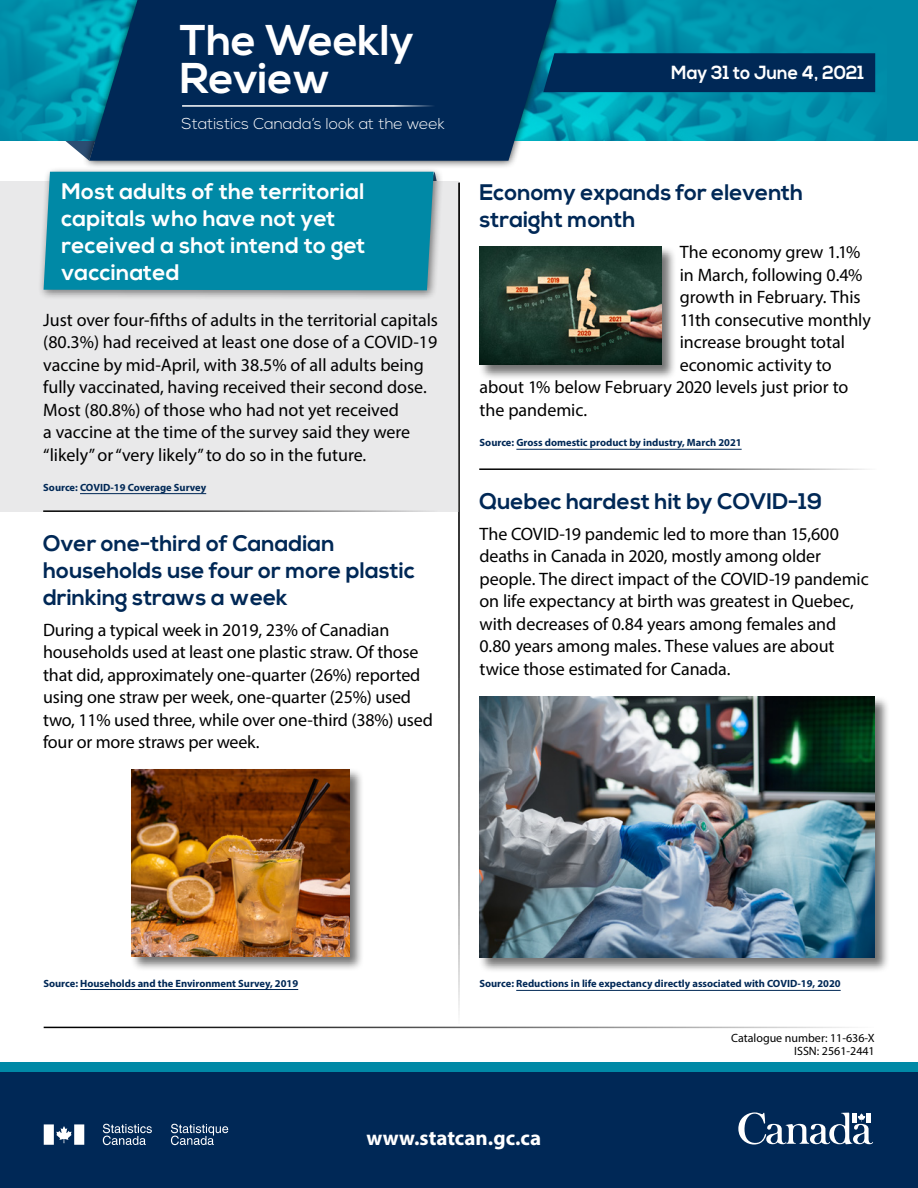
<style>
.page{position:relative;width:918px;height:1188px;background:#fff}
.page>*{position:absolute;margin:0;border:0;box-sizing:border-box;transform-origin:0 0}
.t1{font:700 42.9px/37.5px "Nexa";color:#fff}
.t2{font:700 22.5px/27px "Nexa";color:#002856}
.t3{font:700 22.5px/27px "Nexa";letter-spacing:.01em;color:#fff}
.t4{font:700 21px "Myriad Pro";color:#fff}
.t5{font:700 19.05px "Nexa";color:#fff;scale:.94 1}
.t6{font:18px/22.5px "Myriad Pro";letter-spacing:-.005em;color:#000}
.t7{font:300 15.75px "Nexa";color:#fff}
.t8{font:12px/13.6px "Myriad Pro";color:#000;text-align:right}
.t9{font:700 10.5px "Myriad Pro";color:#002856}
</style>
<div class="page">
<div style="left:0;top:1072px;width:918px;height:116px;background:#002856"></div>
<svg style="left:65px;top:140px;width:17px;height:15px"></svg>
<div style="left:0;top:0;width:918px;height:140px;background:#0089a6"></div>
<img style="left:564px;top:0;width:312px;height:140px">
<img style="left:4px;top:0;width:78px;height:140px">
<div style="left:82px;top:0;width:482px;height:169px;background:#000;opacity:.75"></div>
<svg style="left:89px;top:0;width:468px;height:161px;background:#03345f"></svg>
<svg style="left:738px;top:1112px;width:135px;height:33px"></svg>
<svg style="left:44px;top:1124px;width:40px;height:21px"></svg>
<svg style="left:171px;top:1124px;width:57px;height:21px"></svg>
<svg style="left:103px;top:1124px;width:49px;height:21px"></svg>
<div style="left:543px;top:53px;width:332px;height:39px;background:#002856"></div>
<div style="left:0;top:1062px;width:918px;height:10px;background:#0089a6"></div>
<hr style="left:44px;top:1027px;width:830px;height:1px;background:#000">
<hr style="left:182px;top:105px;width:264px;height:2px;background:#fff">
<div style="left:0;top:182px;width:459px;height:330px;background:#e9e9ea"></div>
<hr style="left:516px;top:449px;width:226px;height:1px;background:#002856">
<hr style="left:458px;top:183px;width:2px;height:841px;background:#000">
<div style="left:38px;top:166px;width:406px;height:135px;background:#000;opacity:.5"></div>
<div style="left:44px;top:172px;width:390px;height:118px;background:#0089a6"></div>
<hr style="left:43px;top:510px;width:395px;height:2px;background:#000">
<hr style="left:80px;top:493px;width:126px;height:1px;background:#002856">
<hr style="left:516px;top:990px;width:325px;height:1px;background:#002856">
<hr style="left:80px;top:989px;width:218px;height:1px;background:#002856">
<hr style="left:479px;top:468px;width:398px;height:2px;background:#000">
<div style="left:478px;top:695px;width:412px;height:277px;background:#000;opacity:.55"></div>
<img style="left:479px;top:697px;width:396px;height:261px">
<div style="left:478px;top:245px;width:198px;height:135px;background:#000;opacity:.55"></div>
<img style="left:479px;top:246px;width:183px;height:119px">
<div style="left:130px;top:768px;width:234px;height:204px;background:#000;opacity:.55"></div>
<img style="left:132px;top:769px;width:217px;height:188px">
<h1 class="t1" style="left:180px;top:23px;width:236px">The Weekly<br>Review</h1>
<p class="t7" style="left:182px;top:114px;width:265px">Statistics Canada’s look at the week</p>
<p class="t3" style="left:62px;top:178px;width:306px">Most adults of the territorial capitals who have not yet received a shot intend to get vaccinated</p>
<p class="t6" style="left:43px;top:308px;width:396px">Just over four-fifths of adults in the territorial capitals (80.3%) had received at least one dose of a COVID-19 vaccine by mid-April, with 38.5% of all adults being fully vaccinated, having received their second dose.<br>Most (80.8%) of those who had not yet received<br>a vaccine at the time of the survey said they were “likely” or “very likely” to do so in the future.</p>
<p class="t9" style="left:43px;top:480px;width:165px">Source: COVID-19 Coverage Survey</p>
<p class="t2" style="left:43px;top:530px;width:373px">Over one-third of Canadian households use four or more plastic drinking straws a week</p>
<p class="t6" style="left:43px;top:618px;width:391px">During a typical week in 2019, 23% of Canadian households used at least one plastic straw. Of those that did, approximately one-quarter (26%) reported using one straw per week, one-quarter (25%) used two, 11% used three, while over one-third (38%) used four or more straws per week.</p>
<p class="t5" style="left:671px;top:61px;width:206px">May 31 to June 4, 2021</p>
<p class="t2" style="left:480px;top:180px;width:325px">Economy expands for eleventh straight month</p>
<p class="t6" style="left:680px;top:241px;width:182px">The economy grew 1.1%</p>
<p class="t6" style="left:680px;top:263px;width:184px">in March, following 0.4%</p>
<p class="t6" style="left:680px;top:286px;width:182px">growth in February. This</p>
<p class="t6" style="left:680px;top:308px;width:193px">11th consecutive monthly</p>
<p class="t6" style="left:680px;top:331px;width:167px">increase brought total</p>
<p class="t6" style="left:680px;top:353px;width:154px">economic activity to</p>
<p class="t6" style="left:480px;top:376px;width:370px">about 1% below February 2020 levels just prior to</p>
<p class="t6" style="left:480px;top:398px;width:109px">the pandemic.</p>
<p class="t9" style="left:480px;top:436px;width:264px">Source: Gross domestic product by industry, March 2021</p>
<p class="t2" style="left:480px;top:488px;width:344px">Quebec hardest hit by COVID-19</p>
<p class="t6" style="left:480px;top:522px;width:391px">The COVID-19 pandemic led to more than 15,600 deaths in Canada in 2020, mostly among older people. The direct impact of the COVID-19 pandemic on life expectancy at birth was greatest in Quebec, with decreases of 0.84 years among females and 0.80 years among males. These values are about twice those estimated for Canada.</p>
<p class="t9" style="left:43px;top:976px;width:256px">Source: Households and the Environment Survey, 2019</p>
<p class="t9" style="left:479px;top:977px;width:363px">Source: Reductions in life expectancy directly associated with COVID-19, 2020</p>
<p class="t4" style="left:367px;top:1125px;width:176px">www.statcan.gc.ca</p>
<p class="t8" style="left:731px;top:1031px;width:145px">Catalogue number: 11-636-X<br>ISSN: 2561-2441</p>
</div>
